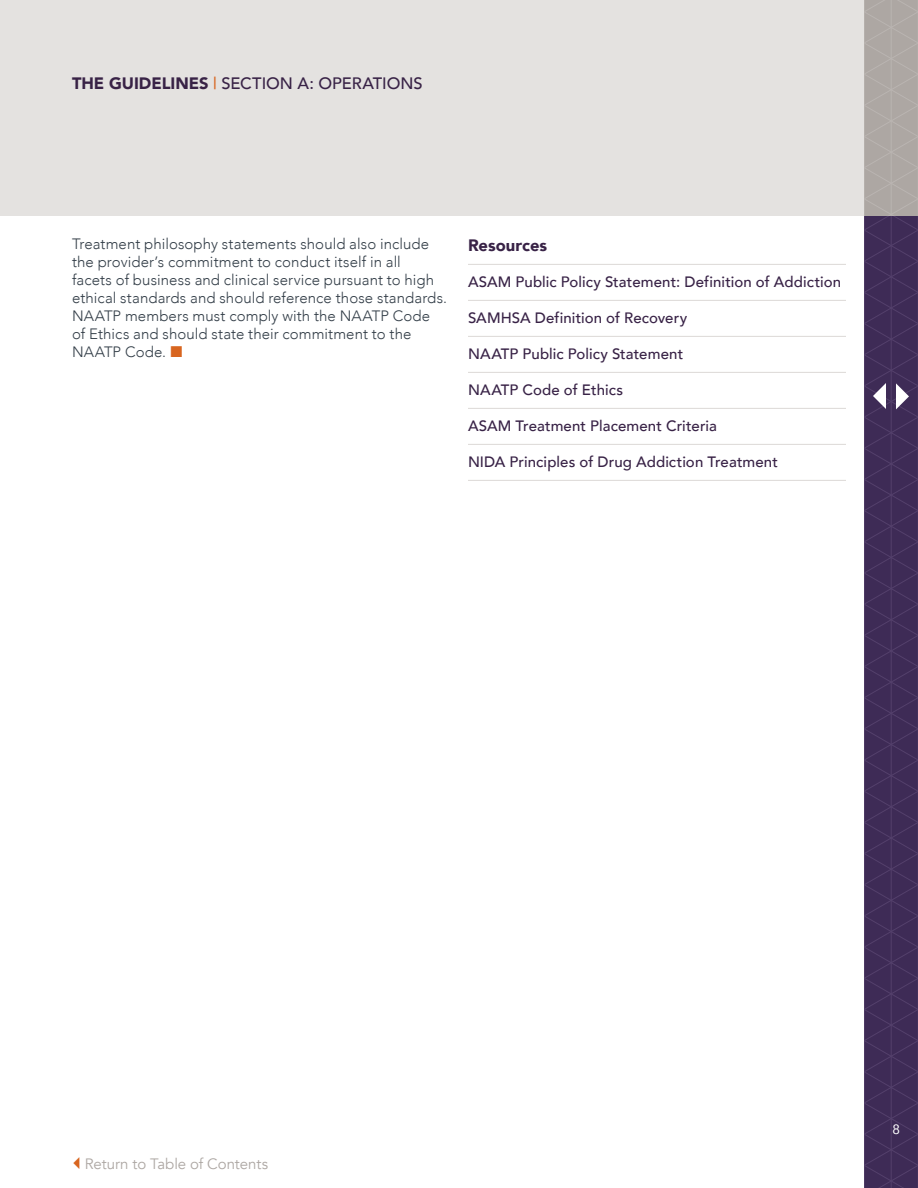
<style>
.page{position:relative;width:918px;height:1188px;background:#fff}
.page>*{position:absolute;margin:0;border:0;box-sizing:border-box;transform-origin:0 0}
.t1{font:500 16.5px "Avenir";letter-spacing:-.005em;color:#382246}
.t2{font:900 16.5px "Avenir";color:#382246}
.t3{font:300 15px/18px "Avenir";letter-spacing:.005em;color:#333e48}
.t4{font:500 15px "Avenir";letter-spacing:.005em;color:#382246}
.t5{font:15px "Avenir";letter-spacing:-.005em;color:#ada7a3}
.t6{font:13.5px "Avenir";color:#fff}
.s1{font-weight:900}
.s2{color:#d8651f}
</style>
<div class="page">
<svg style="left:864px;top:0;width:54px;height:1188px;background:#546"></svg>
<div style="left:0;top:0;width:864px;height:216px;background:#e4e2e0"></div>
<hr style="left:468px;top:264px;width:378px;height:1px;background:#dcd9d7">
<hr style="left:468px;top:300px;width:378px;height:1px;background:#dcd9d7">
<hr style="left:468px;top:336px;width:378px;height:1px;background:#dcd9d7">
<hr style="left:468px;top:372px;width:378px;height:1px;background:#dcd9d7">
<hr style="left:468px;top:408px;width:378px;height:1px;background:#dcd9d7">
<hr style="left:468px;top:444px;width:378px;height:1px;background:#dcd9d7">
<hr style="left:468px;top:480px;width:378px;height:1px;background:#dcd9d7">
<p class="t1" style="left:72px;top:68px;width:352px"><span class="s1">THE GUIDELINES</span> <span class="s2">|</span> SECTION A: OPERATIONS</p>
<p class="t3" style="left:72px;top:235px;width:377px">Treatment philosophy statements should also include the provider’s commitment to conduct itself in all<br>facets of business and clinical service pursuant to high ethical standards and should reference those standards.<br>NAATP members must comply with the NAATP Code of Ethics and should state their commitment to the NAATP Code.</p>
<p class="t2" style="left:468px;top:231px;width:81px">Resources</p>
<p class="t4" style="left:468px;top:268px;width:375px">ASAM Public Policy Statement: Definition of Addiction</p>
<p class="t4" style="left:468px;top:304px;width:221px">SAMHSA Definition of Recovery</p>
<p class="t4" style="left:468px;top:340px;width:217px">NAATP Public Policy Statement</p>
<p class="t4" style="left:468px;top:376px;width:157px">NAATP Code of Ethics</p>
<p class="t4" style="left:468px;top:412px;width:250px">ASAM Treatment Placement Criteria</p>
<p class="t4" style="left:468px;top:448px;width:311px">NIDA Principles of Drug Addiction Treatment</p>
<p class="t5" style="left:85px;top:1154px;width:185px">Return to Table of Contents</p>
<p class="t6" style="left:892px;top:1118px;width:9px">8</p>
</div>
